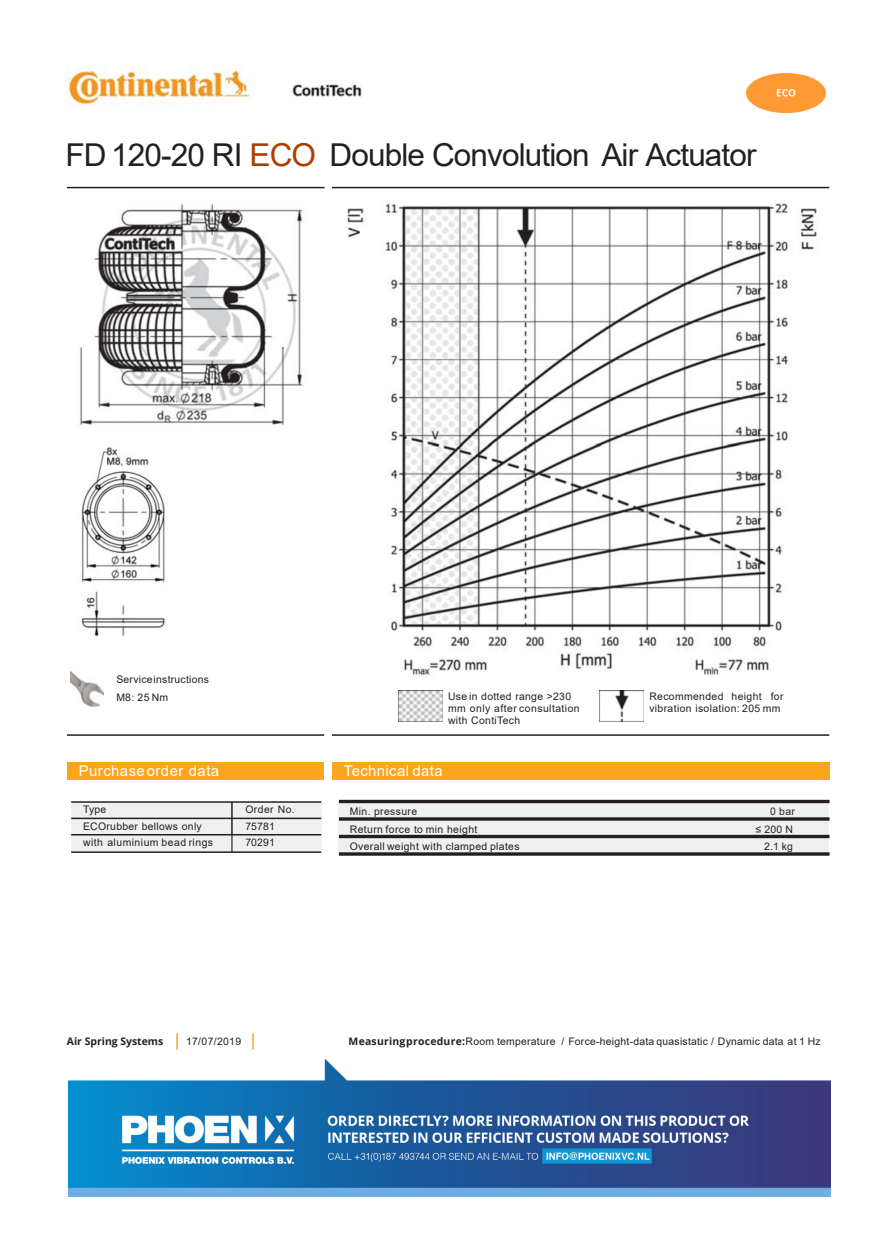
<style>
.page{position:relative;width:886px;height:1253px;background:#fff}
.page>*{position:absolute;margin:0;border:0;box-sizing:border-box;transform-origin:0 0}
.t1{font:31.5px "Arial";letter-spacing:-.03em;color:#231f20}
.t2{font:14.88px "Arial";letter-spacing:.03em;color:#fff}
.t3{font:10.33px/11.9px "Arial";letter-spacing:.035em;color:#231f20}
.t4{font:700 10.33px "Open Sans";color:#231f20}
.s1{color:#aa4000}
.s2{font-family:"Open Sans";font-weight:700}
</style>
<div class="page">
<img style="left:333px;top:188px;width:488px;height:487px">
<img style="left:80px;top:203px;width:223px;height:222px">
<img style="left:67px;top:66px;width:295px;height:39px">
<hr style="left:67px;top:187px;width:257px;height:1px;background:#231f20">
<hr style="left:332px;top:187px;width:496px;height:1px;background:#231f20">
<img style="left:399px;top:690px;width:43px;height:32px">
<img style="left:599px;top:690px;width:44px;height:32px">
<hr style="left:67px;top:734px;width:257px;height:2px;background:#231f20">
<hr style="left:332px;top:734px;width:496px;height:2px;background:#231f20">
<div style="left:67px;top:762px;width:257px;height:18px;background:#faa61c"></div>
<div style="left:332px;top:762px;width:496px;height:18px;background:#faa61c"></div>
<div style="left:338px;top:802px;width:357px;height:18px;background:#eff0f0"></div>
<div style="left:695px;top:802px;width:89px;height:18px;background:#eff0f0"></div>
<div style="left:784px;top:802px;width:44px;height:18px;background:#eff0f0"></div>
<div style="left:338px;top:820px;width:357px;height:18px;background:#eff0f0"></div>
<div style="left:695px;top:820px;width:89px;height:18px;background:#eff0f0"></div>
<div style="left:784px;top:820px;width:44px;height:18px;background:#eff0f0"></div>
<div style="left:338px;top:838px;width:357px;height:17px;background:#eff0f0"></div>
<div style="left:695px;top:838px;width:89px;height:17px;background:#eff0f0"></div>
<div style="left:784px;top:838px;width:44px;height:17px;background:#eff0f0"></div>
<svg style="left:176px;top:1033px;width:2px;height:17px"></svg>
<svg style="left:252px;top:1033px;width:2px;height:17px"></svg>
<img style="left:70px;top:670px;width:33px;height:36px">
<img style="left:68px;top:1059px;width:761px;height:138px">
<hr style="left:339px;top:800px;width:490px;height:3px;background:#231f20">
<svg style="left:339px;top:817px;width:490px;height:4px;background:#423f40"></svg>
<hr style="left:339px;top:835px;width:490px;height:3px;background:#231f20">
<svg style="left:339px;top:852px;width:490px;height:4px;background:#423f3f"></svg>
<div style="left:71px;top:802px;width:161px;height:16px;background:#eff0f0"></div>
<hr style="left:71px;top:801px;width:161px;height:2px;background:#231f20">
<div style="left:232px;top:802px;width:89px;height:16px;background:#eff0f0"></div>
<hr style="left:232px;top:801px;width:89px;height:2px;background:#231f20">
<div style="left:71px;top:818px;width:161px;height:17px;background:#eff0f0"></div>
<hr style="left:71px;top:817px;width:161px;height:2px;background:#231f20">
<div style="left:232px;top:818px;width:89px;height:17px;background:#eff0f0"></div>
<hr style="left:232px;top:817px;width:89px;height:2px;background:#231f20">
<div style="left:71px;top:834px;width:161px;height:19px;background:#eff0f0"></div>
<hr style="left:71px;top:834px;width:161px;height:1px;background:#231f20">
<div style="left:232px;top:834px;width:89px;height:18px;background:#eff0f0"></div>
<svg style="left:231px;top:802px;width:1px;height:49px"></svg>
<hr style="left:232px;top:834px;width:89px;height:1px;background:#231f20">
<hr style="left:71px;top:851px;width:161px;height:2px;background:#231f20">
<hr style="left:232px;top:851px;width:89px;height:2px;background:#231f20">
<img style="left:746px;top:73px;width:78px;height:39px">
<img style="left:81px;top:447px;width:84px;height:190px">
<h1 class="t1" style="left:66px;top:143px;width:692px">FD 120-20 RI <span class="s1">ECO</span> Double Convolution Air Actuator</h1>
<p class="t3" style="left:116px;top:671px;width:94px;line-height:17.8px">Serviceinstructions<br>M8: 25 Nm</p>
<p class="t3" style="left:448px;top:691px;width:133px">Use in dotted range &gt;230 mm only after consultation with ContiTech</p>
<p class="t3" style="left:649px;top:692px;width:136px">Recommended height for vibration isolation: 205 mm</p>
<h2 class="t2" style="left:79px;top:765px;width:142px">Purchaseorder data</h2>
<h2 class="t2" style="left:344px;top:765px;width:100px">Technical data</h2>
<p class="t3" style="left:350px;top:806px;width:69px">Min. pressure</p>
<p class="t3" style="left:769px;top:806px;width:26px">0 bar</p>
<p class="t3" style="left:350px;top:824px;width:129px">Return force to min height</p>
<p class="t3" style="left:755px;top:824px;width:39px">≤ 200 N</p>
<p class="t3" style="left:350px;top:842px;width:171px">Overall weight with clamped plates</p>
<p class="t3" style="left:763px;top:842px;width:30px">2.1 kg</p>
<p class="t3" style="left:83px;top:805px;width:25px">Type</p>
<p class="t3" style="left:245px;top:805px;width:51px">Order No.</p>
<p class="t3" style="left:83px;top:821px;width:120px">ECOrubber bellows only</p>
<p class="t3" style="left:245px;top:821px;width:31px">75781</p>
<p class="t3" style="left:83px;top:837px;width:132px">with aluminium bead rings</p>
<p class="t3" style="left:245px;top:837px;width:31px">70291</p>
<p class="t4" style="left:67px;top:1034px;width:98px">Air Spring Systems</p>
<p class="t3" style="left:186px;top:1036px;width:57px">17/07/2019</p>
<p class="t3" style="left:348px;top:1036px;width:473px"><span class="s2">Measuringprocedure:</span>Room temperature / Force-height-data quasistatic / Dynamic data at 1 Hz</p>
</div>
